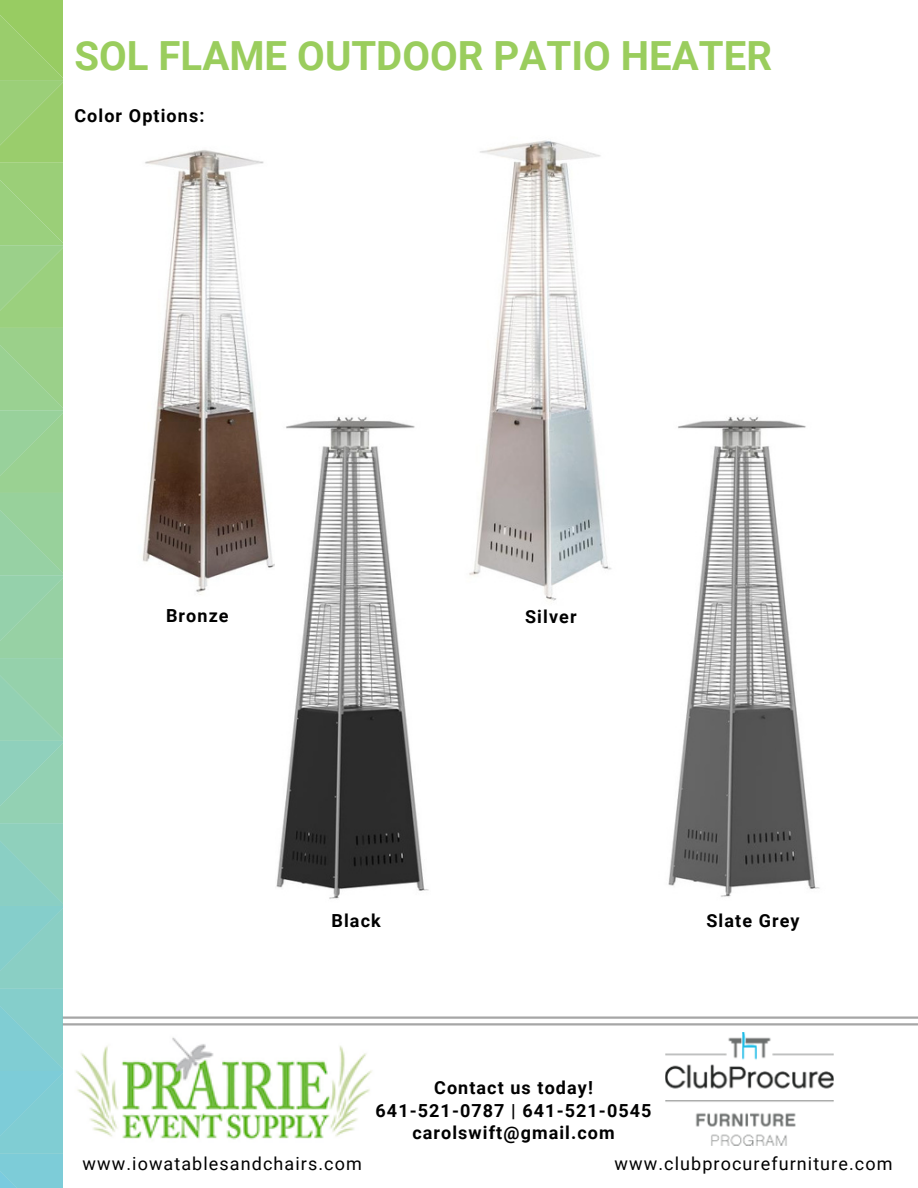
<style>
.page{position:relative;width:918px;height:1188px;background:#fff}
.page>*{position:absolute;margin:0;border:0;box-sizing:border-box;transform-origin:0 0}
.t1{font:700 40.2px "Roboto";color:#9acd5d}
.t2{font:700 18px "Roboto";letter-spacing:.06em;color:#000}
.t3{font:18px "Roboto";letter-spacing:.06em;color:#000}
</style>
<div class="page">
<hr style="left:63px;top:1023px;width:855px;height:2px;background:#a6a6a6">
<hr style="left:63px;top:1016px;width:855px;height:3px;background:#a6a6a6">
<img style="left:76px;top:1037px;width:296px;height:103px">
<img style="left:666px;top:1032px;width:167px;height:114px">
<svg style="left:0;top:0;width:62px;height:1188px;background:#92cfa3"></svg>
<img style="left:142px;top:150px;width:133px;height:445px">
<img style="left:469px;top:140px;width:143px;height:461px">
<img style="left:276px;top:416px;width:153px;height:483px">
<img style="left:668px;top:417px;width:152px;height:480px">
<p class="t1" style="left:74px;top:32px;width:699px">SOL FLAME OUTDOOR PATIO HEATER</p>
<p class="t2" style="left:74px;top:105px;width:131px">Color Options:</p>
<p class="t2" style="left:166px;top:605px;width:64px">Bronze</p>
<p class="t2" style="left:525px;top:606px;width:53px">Silver</p>
<p class="t2" style="left:332px;top:910px;width:51px">Black</p>
<p class="t2" style="left:707px;top:910px;width:95px">Slate Grey</p>
<p class="t2" style="left:434px;top:1078px;width:160px">Contact us today!</p>
<p class="t2" style="left:376px;top:1100px;width:278px">641-521-0787 | 641-521-0545</p>
<p class="t2" style="left:412px;top:1123px;width:204px">carolswift@gmail.com</p>
<p class="t3" style="left:83px;top:1153px;width:281px">www.iowatablesandchairs.com</p>
<p class="t3" style="left:615px;top:1153px;width:279px">www.clubprocurefurniture.com</p>
</div>
